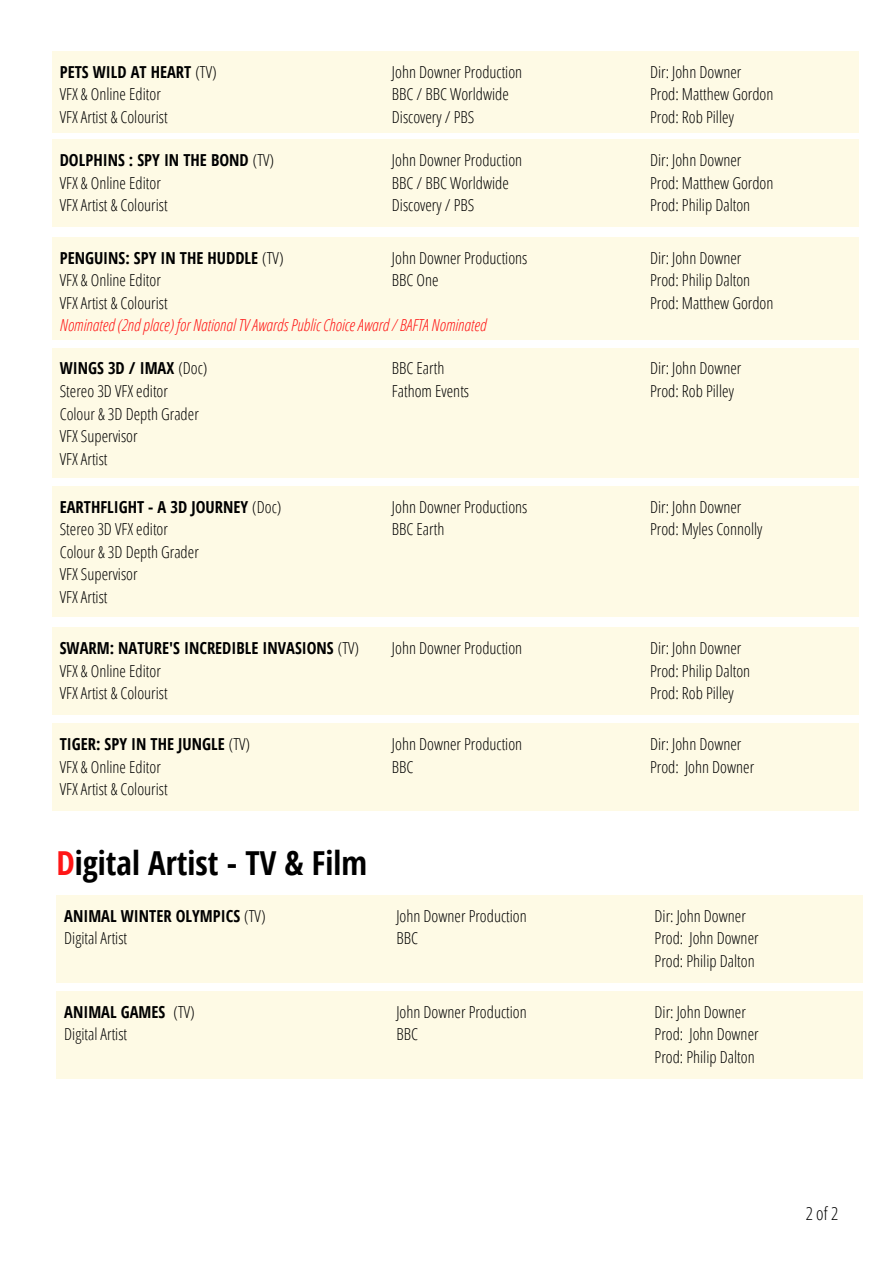
<style>
.page{position:relative;width:894px;height:1264px;background:#fff}
.page>*{position:absolute;margin:0;border:0;box-sizing:border-box;transform-origin:0 0}
.t1{font:700 33px "Open Sans Condensed";color:#000}
.t2{font:300 18px "Open Sans Condensed";color:#000}
.t3{font:300 16.5px "Open Sans Condensed";color:#000}
.t4{font:700 16.5px "Open Sans Condensed";color:#000}
.t5{font:italic 300 16.5px "Open Sans Condensed";color:#ff1616}
.s1{font-weight:300}
.s2{color:#ff1616}
</style>
<div class="page">
<div style="left:52px;top:486px;width:806px;height:131px;background:#fefae5"></div>
<div style="left:52px;top:348px;width:806px;height:129px;background:#fefae5"></div>
<div style="left:52px;top:237px;width:806px;height:102px;background:#fefae5"></div>
<div style="left:52px;top:627px;width:806px;height:88px;background:#fefae5"></div>
<div style="left:52px;top:723px;width:806px;height:88px;background:#fefae5"></div>
<div style="left:56px;top:895px;width:806px;height:87px;background:#fefae5"></div>
<div style="left:56px;top:991px;width:806px;height:87px;background:#fefae5"></div>
<div style="left:52px;top:51px;width:806px;height:81px;background:#fefae5"></div>
<div style="left:52px;top:139px;width:806px;height:88px;background:#fefae5"></div>
<p class="t4" style="left:60px;top:60px;width:158px">PETS WILD AT HEART <span class="s1">(TV)</span></p>
<p class="t3" style="left:60px;top:83px;width:102px">VFX &amp; Online Editor</p>
<p class="t3" style="left:60px;top:105px;width:109px">VFX Artist &amp; Colourist</p>
<p class="t4" style="left:60px;top:148px;width:216px">DOLPHINS : SPY IN THE BOND <span class="s1">(TV)</span></p>
<p class="t3" style="left:60px;top:171px;width:102px">VFX &amp; Online Editor</p>
<p class="t3" style="left:60px;top:193px;width:109px">VFX Artist &amp; Colourist</p>
<p class="t3" style="left:392px;top:60px;width:132px">John Downer Production</p>
<p class="t3" style="left:392px;top:83px;width:118px">BBC / BBC Worldwide</p>
<p class="t3" style="left:392px;top:105px;width:84px">Discovery / PBS</p>
<p class="t3" style="left:392px;top:148px;width:132px">John Downer Production</p>
<p class="t3" style="left:392px;top:171px;width:118px">BBC / BBC Worldwide</p>
<p class="t3" style="left:392px;top:193px;width:84px">Discovery / PBS</p>
<p class="t3" style="left:392px;top:246px;width:137px">John Downer Productions</p>
<p class="t3" style="left:392px;top:268px;width:48px">BBC One</p>
<p class="t4" style="left:60px;top:246px;width:225px">PENGUINS: SPY IN THE HUDDLE <span class="s1">(TV)</span></p>
<p class="t3" style="left:60px;top:268px;width:102px">VFX &amp; Online Editor</p>
<p class="t3" style="left:60px;top:291px;width:109px">VFX Artist &amp; Colourist</p>
<p class="t5" style="left:60px;top:314px;width:428px">Nominated (2nd place) for National TVAwards Public Choice Award / BAFTA Nominated</p>
<p class="t4" style="left:60px;top:357px;width:149px">WINGS 3D / IMAX <span class="s1">(Doc)</span></p>
<p class="t3" style="left:60px;top:379px;width:110px">Stereo 3D VFX editor</p>
<p class="t3" style="left:60px;top:402px;width:140px">Colour &amp; 3D Depth Grader</p>
<p class="t3" style="left:60px;top:424px;width:79px">VFX Supervisor</p>
<p class="t3" style="left:60px;top:447px;width:49px">VFX Artist</p>
<p class="t4" style="left:60px;top:495px;width:223px">EARTHFLIGHT - A 3D JOURNEY <span class="s1">(Doc)</span></p>
<p class="t3" style="left:60px;top:517px;width:110px">Stereo 3D VFX editor</p>
<p class="t3" style="left:60px;top:540px;width:140px">Colour &amp; 3D Depth Grader</p>
<p class="t3" style="left:60px;top:563px;width:79px">VFX Supervisor</p>
<p class="t3" style="left:60px;top:585px;width:49px">VFX Artist</p>
<p class="t4" style="left:60px;top:636px;width:301px">SWARM: NATURE'S INCREDIBLE INVASIONS <span class="s1">(TV)</span></p>
<p class="t3" style="left:60px;top:659px;width:102px">VFX &amp; Online Editor</p>
<p class="t3" style="left:60px;top:681px;width:109px">VFX Artist &amp; Colourist</p>
<p class="t4" style="left:60px;top:732px;width:192px">TIGER: SPY IN THE JUNGLE <span class="s1">(TV)</span></p>
<p class="t3" style="left:60px;top:755px;width:102px">VFX &amp; Online Editor</p>
<p class="t3" style="left:60px;top:777px;width:109px">VFX Artist &amp; Colourist</p>
<p class="t1" style="left:56px;top:839px;width:312px"><span class="s2">D</span>igital Artist - TV &amp; Film</p>
<p class="t4" style="left:64px;top:904px;width:203px">ANIMAL WINTER OLYMPICS <span class="s1">(TV)</span></p>
<p class="t3" style="left:64px;top:926px;width:64px">Digital Artist</p>
<p class="t4" style="left:64px;top:1000px;width:132px">ANIMAL GAMES <span class="s1">(TV)</span></p>
<p class="t3" style="left:64px;top:1022px;width:64px">Digital Artist</p>
<p class="t3" style="left:392px;top:357px;width:54px">BBC Earth</p>
<p class="t3" style="left:392px;top:379px;width:79px">Fathom Events</p>
<p class="t3" style="left:392px;top:495px;width:137px">John Downer Productions</p>
<p class="t3" style="left:392px;top:517px;width:54px">BBC Earth</p>
<p class="t3" style="left:392px;top:636px;width:132px">John Downer Production</p>
<p class="t3" style="left:392px;top:732px;width:132px">John Downer Production</p>
<p class="t3" style="left:392px;top:755px;width:23px">BBC</p>
<p class="t3" style="left:396px;top:904px;width:132px">John Downer Production</p>
<p class="t3" style="left:396px;top:926px;width:23px">BBC</p>
<p class="t3" style="left:396px;top:1000px;width:132px">John Downer Production</p>
<p class="t3" style="left:396px;top:1022px;width:23px">BBC</p>
<p class="t3" style="left:650px;top:60px;width:93px">Dir: John Downer</p>
<p class="t3" style="left:650px;top:83px;width:125px">Prod: Matthew Gordon</p>
<p class="t3" style="left:650px;top:105px;width:85px">Prod: Rob Pilley</p>
<p class="t3" style="left:650px;top:148px;width:93px">Dir: John Downer</p>
<p class="t3" style="left:650px;top:171px;width:125px">Prod: Matthew Gordon</p>
<p class="t3" style="left:650px;top:193px;width:102px">Prod: Philip Dalton</p>
<p class="t3" style="left:650px;top:246px;width:93px">Dir: John Downer</p>
<p class="t3" style="left:650px;top:268px;width:102px">Prod: Philip Dalton</p>
<p class="t3" style="left:650px;top:291px;width:125px">Prod: Matthew Gordon</p>
<p class="t3" style="left:650px;top:357px;width:93px">Dir: John Downer</p>
<p class="t3" style="left:650px;top:379px;width:85px">Prod: Rob Pilley</p>
<p class="t3" style="left:650px;top:495px;width:93px">Dir: John Downer</p>
<p class="t3" style="left:650px;top:517px;width:114px">Prod: Myles Connolly</p>
<p class="t3" style="left:650px;top:636px;width:93px">Dir: John Downer</p>
<p class="t3" style="left:650px;top:659px;width:102px">Prod: Philip Dalton</p>
<p class="t3" style="left:650px;top:681px;width:85px">Prod: Rob Pilley</p>
<p class="t3" style="left:650px;top:732px;width:93px">Dir: John Downer</p>
<p class="t3" style="left:650px;top:755px;width:106px">Prod: John Downer</p>
<p class="t3" style="left:654px;top:904px;width:93px">Dir: John Downer</p>
<p class="t3" style="left:654px;top:926px;width:106px">Prod: John Downer</p>
<p class="t3" style="left:654px;top:949px;width:102px">Prod: Philip Dalton</p>
<p class="t3" style="left:654px;top:1000px;width:93px">Dir: John Downer</p>
<p class="t3" style="left:654px;top:1022px;width:106px">Prod: John Downer</p>
<p class="t3" style="left:654px;top:1045px;width:102px">Prod: Philip Dalton</p>
<p class="t2" style="left:805px;top:1200px;width:34px">2 of 2</p>
</div>
